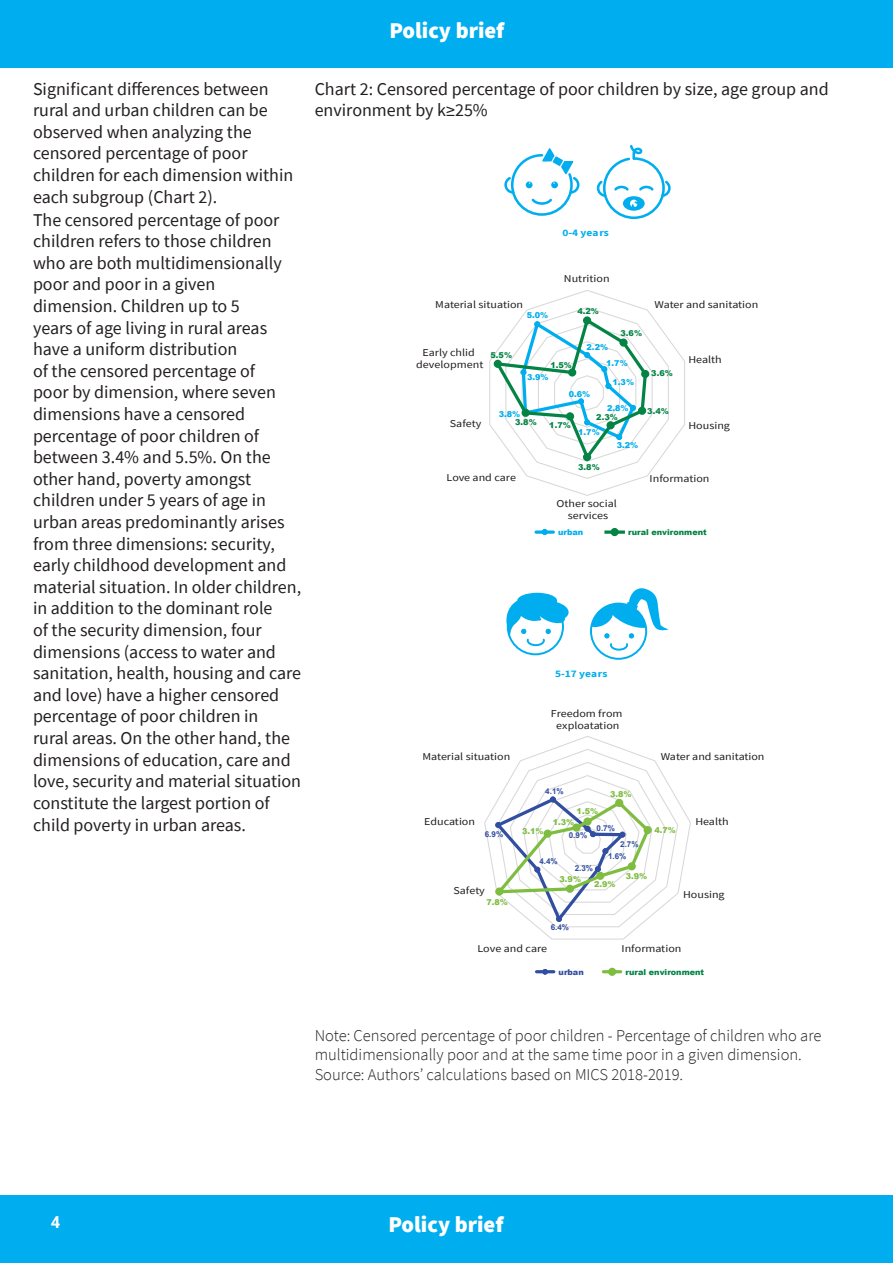
<style>
.page{position:relative;width:893px;height:1263px;background:#fff}
.page>*{position:absolute;margin:0;border:0;box-sizing:border-box;transform-origin:0 0}
.t1{font:900 22.5px "Source Sans Pro";color:#fff}
.BodyText{font:18px/21.6px "Source Sans Pro";color:#231f20}
.BodyText-2{font:300 16.5px/19.8px "Source Sans Pro";color:#231f20}
.t2{font:700 16.5px "Roboto";color:#fff}
.t3{font:10.5px/12.6px "Source Sans Pro";color:#231f20;text-align:center;scale:1.15 1}
.t4{font:700 9.9px "Source Sans Pro";color:#00aeef;scale:1.15 1}
.t5{font:900 8.1px "Arial";color:#038445}
.t6{font:900 8.1px/15.9px "Arial";color:#00aeef}
.t7{font:700 8.1px/12.6px "Arial";color:#324ea1}
.t8{font:900 8.1px "Arial";color:#7fbd41}
.t9{font:900 8.1px "Arial";color:#324ea1}
</style>
<div class="page">
<div style="left:0;top:0;width:893px;height:68px;background:#00aeef"></div>
<div style="left:0;top:1195px;width:893px;height:68px;background:#00aeef"></div>
<svg style="left:489px;top:290px;width:196px;height:206px"></svg>
<div style="left:568px;top:368px;width:8px;height:9px;border:4px solid #038445;border-radius:50%"></div>
<svg style="left:536px;top:530px;width:17px;height:4px"></svg>
<svg style="left:542px;top:529px;width:6px;height:6px"></svg>
<svg style="left:606px;top:530px;width:17px;height:4px"></svg>
<div style="left:610px;top:528px;width:9px;height:8px;border:4px solid #038445;border-radius:50%"></div>
<svg style="left:597px;top:145px;width:74px;height:74px"></svg>
<svg style="left:504px;top:148px;width:75px;height:68px"></svg>
<svg style="left:484px;top:736px;width:207px;height:204px"></svg>
<div style="left:572px;top:823px;width:8px;height:9px;border:4px solid #7fbd41;border-radius:50%"></div>
<hr style="left:537px;top:970px;width:17px;height:3px;background:#324ea1">
<svg style="left:542px;top:969px;width:6px;height:6px"></svg>
<hr style="left:603px;top:970px;width:18px;height:3px;background:#7fbd41">
<div style="left:608px;top:968px;width:8px;height:8px;border:4px solid #7fbd41;border-radius:50%"></div>
<svg style="left:590px;top:588px;width:79px;height:72px"></svg>
<svg style="left:506px;top:593px;width:63px;height:62px"></svg>
<p class="t1" style="left:389px;top:14px;width:117px">Policy brief</p>
<p class="BodyText" style="left:33px;top:78px;width:262px">Significant differences between rural and urban children can be observed when analyzing the censored percentage of poor children for each dimension within each subgroup (Chart 2).</p>
<p class="BodyText" style="left:33px;top:209px;width:270px">The censored percentage of poor children refers to those children who are both multidimensionally poor and poor in a given dimension. Children up to 5<br>years of age living in rural areas have a uniform distribution<br>of the censored percentage of<br>poor by dimension, where seven dimensions have a censored percentage of poor children of between 3.4% and 5.5%. On the other hand, poverty amongst children under 5 years of age in urban areas predominantly arises from three dimensions: security, early childhood development and material situation. In older children, in addition to the dominant role<br>of the security dimension, four dimensions (access to water and sanitation, health, housing and care and love) have a higher censored percentage of poor children in<br>rural areas. On the other hand, the dimensions of education, care and love, security and material situation constitute the largest portion of child poverty in urban areas.</p>
<p class="BodyText" style="left:315px;top:78px;width:516px">Chart 2: Censored percentage of poor children by size, age group and environment by k≥25%</p>
<p class="t4" style="left:562px;top:226px;width:42px">0-4 years</p>
<p class="t3" style="left:435px;top:298px;width:78px">Material situation</p>
<p class="t6" style="left:527px;top:307px;width:23px">5.0%</p>
<p class="t3" style="left:564px;top:272px;width:41px">Nutrition</p>
<p class="t5" style="left:577px;top:306px;width:23px">4.2%</p>
<p class="t5" style="left:621px;top:327px;width:23px">3.6%</p>
<p class="t3" style="left:654px;top:298px;width:92px">Water and sanitation</p>
<p class="t6" style="left:606px;top:339px;width:23px;text-indent:-20px">2.2%<br>1.7%</p>
<p class="t6" style="left:612px;top:374px;width:23px">1.3%</p>
<p class="t6" style="left:607px;top:400px;width:23px">2.8%</p>
<p class="t6" style="left:617px;top:436px;width:23px">3.2%</p>
<p class="t3" style="left:416px;top:346px;width:60px">Early chlid development</p>
<p class="t5" style="left:490px;top:349px;width:23px">5.5%</p>
<p class="t5" style="left:550px;top:359px;width:23px">1.5%</p>
<p class="t6" style="left:527px;top:369px;width:23px">3.9%</p>
<p class="t6" style="left:569px;top:386px;width:23px">0.6%</p>
<p class="t6" style="left:499px;top:405px;width:23px">3.8%</p>
<p class="t5" style="left:596px;top:411px;width:23px">2.3%</p>
<p class="t5" style="left:515px;top:416px;width:23px">3.8%</p>
<p class="t3" style="left:450px;top:417px;width:29px">Safety</p>
<p class="t5" style="left:549px;top:419px;width:23px">1.7%</p>
<p class="t6" style="left:578px;top:424px;width:23px">1.7%</p>
<p class="t3" style="left:446px;top:471px;width:62px">Love and care</p>
<p class="t5" style="left:578px;top:461px;width:23px">3.8%</p>
<p class="t3" style="left:556px;top:497px;width:54px">Other social services</p>
<p class="t5" style="left:651px;top:368px;width:23px">3.6%</p>
<p class="t5" style="left:647px;top:405px;width:23px">3.4%</p>
<p class="t3" style="left:688px;top:353px;width:31px">Health</p>
<p class="t3" style="left:688px;top:419px;width:38px">Housing</p>
<p class="t3" style="left:650px;top:472px;width:54px">Information</p>
<p class="t6" style="left:558px;top:524px;width:27px">urban</p>
<p class="t5" style="left:628px;top:526px;width:80px">rural environment</p>
<p class="t4" style="left:555px;top:667px;width:47px">5-17 years</p>
<p class="t3" style="left:551px;top:707px;width:64px">Freedom from exploatation</p>
<p class="t3" style="left:422px;top:750px;width:78px">Material situation</p>
<p class="t3" style="left:661px;top:750px;width:92px">Water and sanitation</p>
<p class="t7" style="left:545px;top:785px;width:20px">4.1%</p>
<p class="t8" style="left:610px;top:788px;width:23px">3.8%</p>
<p class="t8" style="left:577px;top:805px;width:23px">1.5%</p>
<p class="t3" style="left:424px;top:815px;width:46px">Education</p>
<p class="t7" style="left:485px;top:828px;width:20px">6.9%</p>
<p class="t3" style="left:453px;top:884px;width:29px">Safety</p>
<p class="t8" style="left:486px;top:896px;width:23px">7.8%</p>
<p class="t8" style="left:553px;top:816px;width:23px">1.3%</p>
<p class="t7" style="left:596px;top:822px;width:20px">0.7%</p>
<p class="t7" style="left:608px;top:838px;width:32px;text-indent:12px">2.7%<br>1.6%</p>
<p class="t8" style="left:654px;top:824px;width:23px">4.7%</p>
<p class="t8" style="left:522px;top:825px;width:23px">3.1%</p>
<p class="t7" style="left:569px;top:829px;width:20px">0.9%</p>
<p class="t7" style="left:539px;top:855px;width:20px">4.4%</p>
<p class="t7" style="left:575px;top:862px;width:20px">2.3%</p>
<p class="t8" style="left:626px;top:870px;width:23px">3.9%</p>
<p class="t8" style="left:559px;top:874px;width:23px">3.9%</p>
<p class="t8" style="left:594px;top:878px;width:23px">2.9%</p>
<p class="t3" style="left:695px;top:815px;width:31px">Health</p>
<p class="t3" style="left:683px;top:888px;width:38px">Housing</p>
<p class="t7" style="left:551px;top:921px;width:20px">6.4%</p>
<p class="t3" style="left:478px;top:942px;width:62px">Love and care</p>
<p class="t3" style="left:622px;top:942px;width:54px">Information</p>
<p class="t9" style="left:559px;top:966px;width:27px">urban</p>
<p class="t5" style="left:625px;top:966px;width:80px">rural environment</p>
<p class="BodyText-2" style="left:315px;top:1025px;width:508px">Note: Censored percentage of poor children - Percentage of children who are multidimensionally poor and at the same time poor in a given dimension.</p>
<p class="BodyText-2" style="left:315px;top:1065px;width:370px">Source: Authors’ calculations based on MICS 2018-2019.</p>
<p class="t2" style="left:51px;top:1210px;width:11px">4</p>
<p class="t1" style="left:388px;top:1209px;width:117px">Policy brief</p>
</div>
